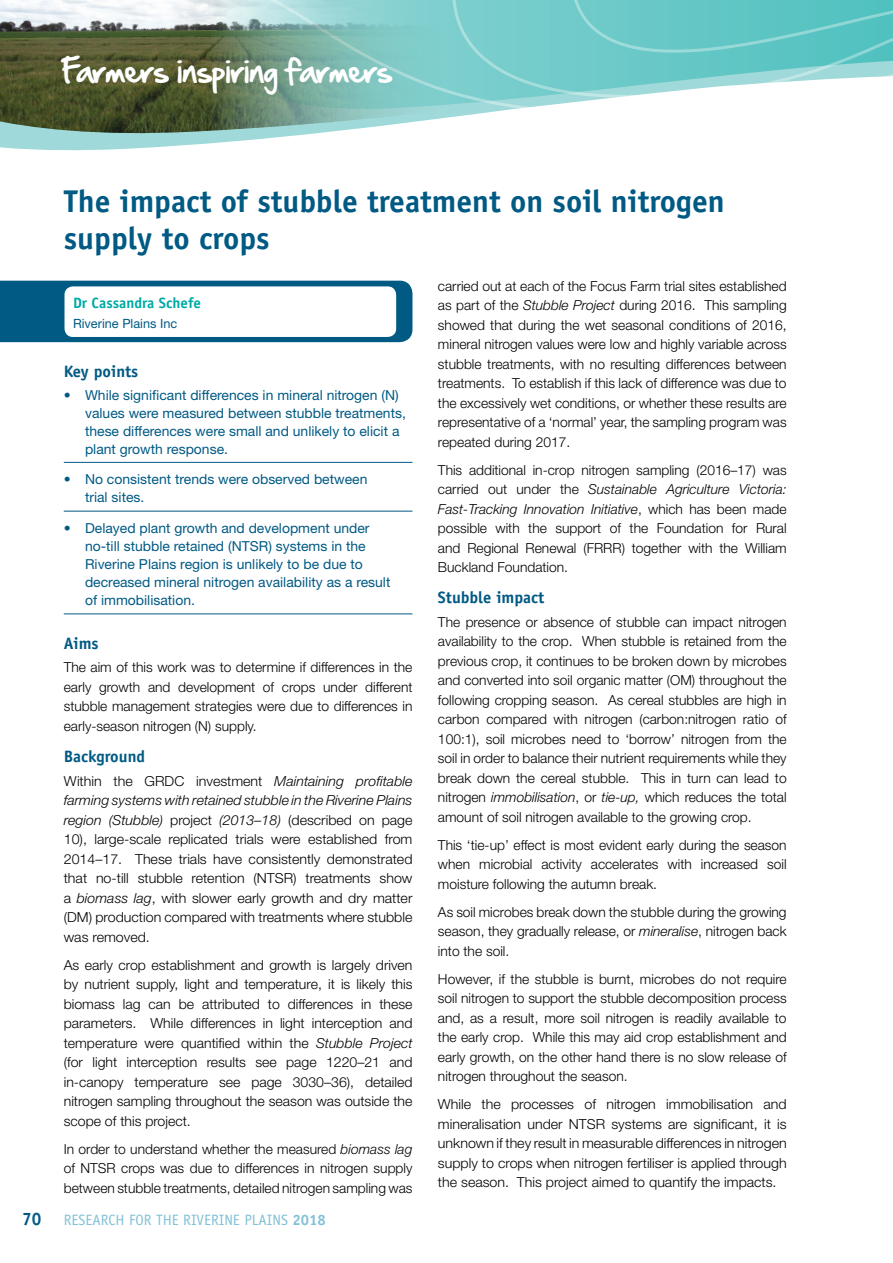
<style>
.page{position:relative;width:893px;height:1263px;background:#fff}
.page>*{position:absolute;margin:0;border:0;box-sizing:border-box;transform-origin:0 0}
.t1{font:700 31.5px/37.5px "Officina Sans";color:#005a84}
.t2{font:29.1px "Hand Of Sean";color:#fff}
.t3{font:700 16.5px "Officina Sans";color:#005a84}
.t4{font:15px "Officina Sans";color:#81c1d6}
.t5{font:700 15px "Officina Sans";color:#00aaa6}
.t6{font:300 13.8px/19.5px "Helvetica Neue LT Std";color:#000;text-align:justify}
.t7{font:13.8px/18px "Helvetica Neue LT Std";color:#005a84}
.t8{font:12.75px "Helvetica Neue LT Std";color:#005a84}
.s1{font-style:italic}
.s2{font-weight:700;font-size:18px;color:#005a84}
.s3{font-weight:700}
</style>
<div class="page">
<hr style="left:64px;top:462px;width:348px;height:1px;background:#005a84">
<hr style="left:64px;top:511px;width:348px;height:1px;background:#005a84">
<hr style="left:64px;top:614px;width:348px;height:1px;background:#005a84">
<div style="left:0;top:281px;width:412px;height:61px;background:#005a84"></div>
<div style="left:65px;top:286px;width:331px;height:51px;background:#fff;border-radius:9px"></div>
<svg style="left:0;top:141px;width:236px;height:10px;fill:#a0d9d9"></svg>
<svg style="left:451px;top:99px;width:150px;height:18px"></svg>
<svg style="left:451px;top:0;width:442px;height:99px"></svg>
<img style="left:0;top:0;width:451px;height:141px">
<h2 class="t2" style="left:64px;top:44px;width:329px">Farmers inspiring farmers</h2>
<h1 class="t1" style="left:64px;top:182px;width:662px">The impact of stubble treatment on soil nitrogen supply to crops</h1>
<p class="t6" style="left:438px;top:276px;width:350px">carried out at each of the Focus Farm trial sites established as part of the <span class="s1">Stubble Project</span> during 2016. This sampling showed that during the wet seasonal conditions of 2016, mineral nitrogen values were low and highly variable across stubble treatments, with no resulting differences between treatments. To establish if this lack of difference was due to the excessively wet conditions, or whether these results are representative of a ‘normal’ year, the sampling program was repeated during 2017.</p>
<p class="t6" style="left:438px;top:460px;width:350px">This additional in-crop nitrogen sampling (2016–17) was carried out under the <span class="s1">Sustainable Agriculture Victoria:<br>Fast-Tracking Innovation Initiative</span>, which has been made possible with the support of the Foundation for Rural and Regional Renewal (FRRR) together with the William Buckland Foundation.</p>
<p class="t3" style="left:438px;top:587px;width:108px">Stubble impact</p>
<p class="t6" style="left:438px;top:612px;width:350px">The presence or absence of stubble can impact nitrogen availability to the crop. When stubble is retained from the previous crop, it continues to be broken down by microbes and converted into soil organic matter (OM) throughout the following cropping season. As cereal stubbles are high in carbon compared with nitrogen (carbon:nitrogen ratio of 100:1), soil microbes need to ‘borrow’ nitrogen from the soil in order to balance their nutrient requirements while they break down the cereal stubble. This in turn can lead to nitrogen <span class="s1">immobilisation</span>, or <span class="s1">tie-up,</span> which reduces the total amount of soil nitrogen available to the growing crop.</p>
<p class="t6" style="left:438px;top:835px;width:350px">This ‘tie-up’ effect is most evident early during the season when microbial activity accelerates with increased soil moisture following the autumn break.</p>
<p class="t6" style="left:438px;top:902px;width:350px">As soil microbes break down the stubble during the growing season, they gradually release, or <span class="s1">mineralise</span>, nitrogen back into the soil.</p>
<p class="t6" style="left:438px;top:969px;width:350px">However, if the stubble is burnt, microbes do not require soil nitrogen to support the stubble decomposition process and, as a result, more soil nitrogen is readily available to the early crop. While this may aid crop establishment and early growth, on the other hand there is no slow release of nitrogen throughout the season.</p>
<p class="t6" style="left:438px;top:1094px;width:350px">While the processes of nitrogen immobilisation and mineralisation under NTSR systems are significant, it is unknown if they result in measurable differences in nitrogen supply to crops when nitrogen fertiliser is applied through the season. This project aimed to quantify the impacts.</p>
<p class="t5" style="left:73px;top:294px;width:130px">Dr Cassandra Schefe</p>
<p class="t8" style="left:73px;top:316px;width:106px">Riverine Plains Inc</p>
<p class="t3" style="left:64px;top:361px;width:76px">Key points</p>
<p class="t7" style="left:85px;top:386px;width:322px;text-indent:-21px">• While significant differences in mineral nitrogen (N) values were measured between stubble treatments, these differences were small and unlikely to elicit a plant growth response.</p>
<p class="t7" style="left:85px;top:470px;width:284px;text-indent:-21px">• No consistent trends were observed between trial sites.</p>
<p class="t7" style="left:85px;top:519px;width:307px;text-indent:-21px">• Delayed plant growth and development under no-till stubble retained (NTSR) systems in the Riverine Plains region is unlikely to be due to decreased mineral nitrogen availability as a result of immobilisation.</p>
<p class="t3" style="left:64px;top:633px;width:36px">Aims</p>
<p class="t6" style="left:64px;top:657px;width:350px">The aim of this work was to determine if differences in the early growth and development of crops under different stubble management strategies were due to differences in early-season nitrogen (N) supply.</p>
<p class="t3" style="left:64px;top:746px;width:83px">Background</p>
<p class="t6" style="left:64px;top:770px;width:350px">Within the GRDC investment <span class="s1">Maintaining profitable farming systems with retained stubble in the Riverine Plains region (Stubble)</span> project <span class="s1">(2013–18)</span> (described on page 10), large-scale replicated trials were established from 2014–17. These trials have consistently demonstrated that no-till stubble retention (NTSR) treatments show a <span class="s1">biomass lag</span>, with slower early growth and dry matter (DM) production compared with treatments where stubble was removed.</p>
<p class="t6" style="left:64px;top:954px;width:350px">As early crop establishment and growth is largely driven by nutrient supply, light and temperature, it is likely this biomass lag can be attributed to differences in these parameters. While differences in light interception and temperature were quantified within the <span class="s1">Stubble Project </span>(for light interception results see page 1220–21 and in-canopy temperature see page 3030–36), detailed nitrogen sampling throughout the season was outside the scope of this project.</p>
<p class="t6" style="left:64px;top:1138px;width:350px">In order to understand whether the measured <span class="s1">biomass lag </span>of NTSR crops was due to differences in nitrogen supply between stubble treatments, detailed nitrogen sampling was</p>
<p class="t4" style="left:22px;top:1211px;width:305px"><span class="s2">70</span> RESEARCH FOR THE RIVERINE PLAINS <span class="s3">2018</span></p>
</div>
